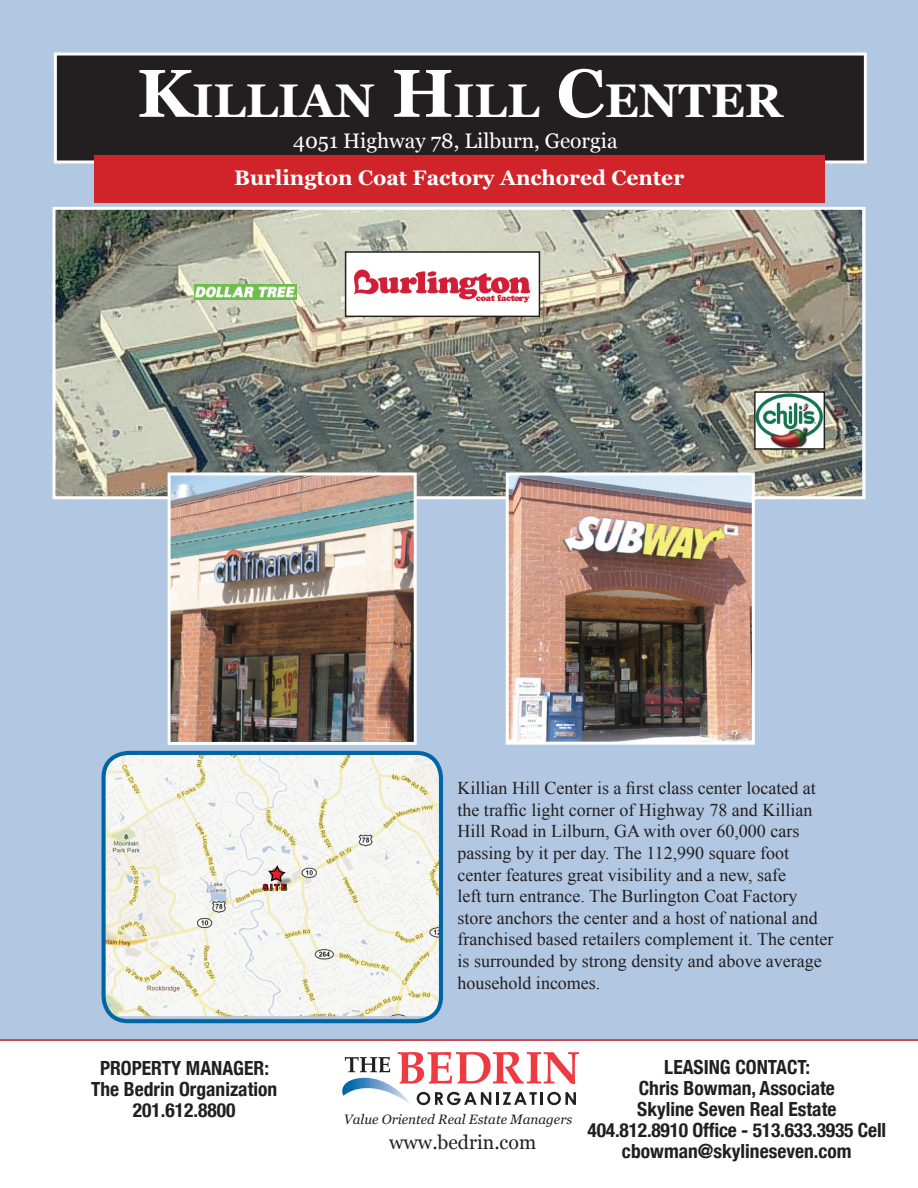
<style>
.page{position:relative;width:918px;height:1188px;background:#fff}
.page>*{position:absolute;margin:0;border:0;box-sizing:border-box;transform-origin:0 0}
.t1{font:700 47.25px "Georgia";color:#fff}
.t2{font:700 21px "Georgia";color:#fff}
.t3{font:21px "Georgia";color:#fff}
.t4{font:700 condensed 19.5px/21px "Helvetica Neue";color:#231f20;text-align:center}
.t5{font:19.5px "Georgia";color:#231f20}
.t6{font:18px/21.6px "Times New Roman";color:#231f20}
.t7{font:italic 13.5px "Georgia";color:#231f20}
.t8{font:700 7.65px "Arial";color:#ee1f23}
.s1{font-size:67.5px}
</style>
<div class="page">
<div style="left:0;top:0;width:918px;height:1040px;background:#b2c7e2"></div>
<img style="left:104px;top:753px;width:337px;height:263px">
<svg style="left:262px;top:864px;width:25px;height:27px"></svg>
<div style="left:102px;top:751px;width:341px;height:272px;border:4px solid #0065a4;border-radius:25px"></div>
<div style="left:55px;top:54px;width:810px;height:108px;background:#231f20"></div>
<div style="left:54px;top:52px;width:813px;height:112px;border:3px solid #fff"></div>
<div style="left:94px;top:156px;width:730px;height:47px;background:#d1232a"></div>
<svg style="left:342px;top:1052px;width:237px;height:53px"></svg>
<hr style="left:0;top:1039px;width:918px;height:2px;background:#d1232a">
<img style="left:56px;top:211px;width:806px;height:284px">
<div style="left:52px;top:207px;width:814px;height:292px;border:3px solid #fff"></div>
<img style="left:510px;top:476px;width:241px;height:265px">
<div style="left:506px;top:472px;width:249px;height:273px;border:3px solid #fff"></div>
<img style="left:172px;top:476px;width:241px;height:265px">
<div style="left:168px;top:472px;width:249px;height:273px;border:3px solid #fff"></div>
<div style="left:346px;top:252px;width:193px;height:64px;background:#fff"></div>
<img style="left:353px;top:269px;width:178px;height:34px">
<div style="left:345px;top:251px;width:195px;height:66px;border:2px solid #231f20"></div>
<img style="left:195px;top:284px;width:102px;height:16px">
<img style="left:757px;top:394px;width:65px;height:53px">
<div style="left:754px;top:391px;width:71px;height:59px;border:2px solid #231f20"></div>
<p class="t1" style="left:137px;top:65px;width:647px"><span class="s1">K</span>ILLIAN <span class="s1">H</span>ILL <span class="s1">C</span>ENTER</p>
<p class="t3" style="left:293px;top:125px;width:326px">4051 Highway 78, Lilburn, Georgia</p>
<p class="t2" style="left:234px;top:162px;width:452px">Burlington Coat Factory Anchored Center</p>
<p class="t8" style="left:263px;top:882px;width:25px">S I T E</p>
<p class="t4" style="left:100px;top:1058px;width:171px">PROPERTY MANAGER:</p>
<p class="t4" style="left:91px;top:1079px;width:188px">The Bedrin Organization<br>201.612.8800</p>
<p class="t6" style="left:458px;top:777px;width:378px">Killian Hill Center is a first class center located at the traffic light corner of Highway 78 and Killian Hill Road in Lilburn, GA with over 60,000 cars passing by it per day. The 112,990 square foot center features great visibility and a new, safe<br>left turn entrance. The Burlington Coat Factory store anchors the center and a host of national and franchised based retailers complement it. The center is surrounded by strong density and above average household incomes.</p>
<p class="t7" style="left:344px;top:1111px;width:230px">Value Oriented Real Estate Managers</p>
<p class="t5" style="left:389px;top:1128px;width:148px">www.bedrin.com</p>
<p class="t4" style="left:664px;top:1056px;width:147px">LEASING CONTACT:</p>
<p class="t4" style="left:639px;top:1077px;width:198px">Chris Bowman, Associate</p>
<p class="t4" style="left:637px;top:1098px;width:201px">Skyline Seven Real Estate</p>
<p class="t4" style="left:588px;top:1119px;width:300px">404.812.8910 Office - 513.633.3935 Cell</p>
<p class="t4" style="left:622px;top:1140px;width:231px">cbowman@skylineseven.com</p>
</div>
